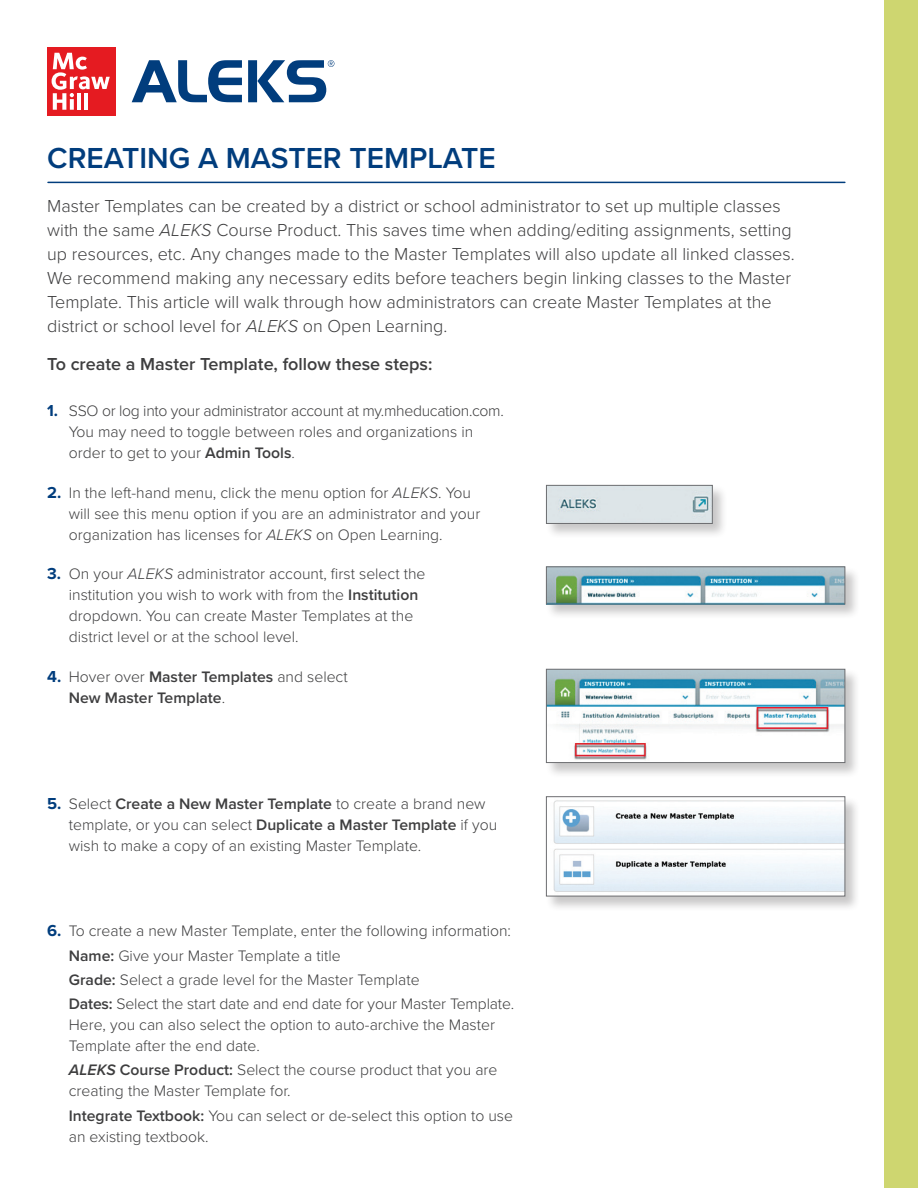
<style>
.page{position:relative;width:918px;height:1188px;background:#fff}
.page>*{position:absolute;margin:0;border:0;box-sizing:border-box;transform-origin:0 0}
.ALEKS-Header_B__H3{font:600 30px "Proxima Nova";color:#013d7d}
.ALEKS-Intro_Copy{font:300 18px/24px "Proxima Nova";color:#3e3e3f}
.ALEKS-Intro_Copy-2{font:600 18px "Proxima Nova";color:#3e3e3f}
.ALEKS-Body_Copy__P{font:300 15.75px/21px "Proxima Nova";color:#3e3e3f}
.t1{font:600 15.75px/21px "Proxima Nova";color:#3e3e3f}
.s1{font-style:italic}
.s2{font-weight:700;font-size:16.5px;color:#013d7d}
.s3{font-weight:600}
.s4{font-weight:300}
.s5{font-weight:600;font-style:italic}
</style>
<div class="page">
<div style="left:47px;top:47px;width:68px;height:68px;background:#e51b21"></div>
<svg style="left:52px;top:53px;width:58px;height:57px"></svg>
<svg style="left:132px;top:60px;width:202px;height:42px"></svg>
<hr style="left:48px;top:182px;width:797px;height:1px;background:#013d7d">
<div style="left:884px;top:0;width:34px;height:1188px;background:#ced670"></div>
<div style="left:546px;top:566px;width:315px;height:54px;background:#231f20;opacity:.25"></div>
<img style="left:548px;top:569px;width:295px;height:33px">
<div style="left:546px;top:567px;width:299px;height:37px;border:1px solid #6c6d70"></div>
<div style="left:546px;top:668px;width:315px;height:111px;background:#231f20;opacity:.25"></div>
<img style="left:548px;top:671px;width:295px;height:90px">
<div style="left:546px;top:669px;width:299px;height:94px;border:1px solid #6c6d70"></div>
<div style="left:546px;top:485px;width:182px;height:55px;background:#231f20;opacity:.25"></div>
<img style="left:548px;top:487px;width:163px;height:35px">
<div style="left:546px;top:485px;width:167px;height:39px;border:1px solid #6c6d70"></div>
<div style="left:546px;top:796px;width:315px;height:116px;background:#231f20;opacity:.25"></div>
<img style="left:548px;top:799px;width:295px;height:95px">
<div style="left:546px;top:796px;width:299px;height:100px;border:1px solid #6c6d70"></div>
<p class="ALEKS-Header_B__H3" style="left:47px;top:136px;width:450px">CREATING A MASTER TEMPLATE</p>
<p class="ALEKS-Intro_Copy" style="left:47px;top:194px;width:749px">Master Templates can be created by a district or school administrator to set up multiple classes with the same <span class="s1">ALEKS</span> Course Product. This saves time when adding/editing assignments, setting up resources, etc. Any changes made to the Master Templates will also update all linked classes.<br>We recommend making any necessary edits before teachers begin linking classes to the Master Template. This article will walk through how administrators can create Master Templates at the district or school level for <span class="s1">ALEKS</span> on Open Learning.</p>
<p class="ALEKS-Intro_Copy-2" style="left:47px;top:351px;width:387px">To create a Master Template, follow these steps:</p>
<p class="ALEKS-Body_Copy__P" style="left:69px;top:400px;width:437px;text-indent:-22px"><span class="s2">1.</span> SSO or log into your administrator account at my.mheducation.com.<br>You may need to toggle between roles and organizations in order to get to your <span class="s3">Admin Tools</span>.</p>
<p class="ALEKS-Body_Copy__P" style="left:69px;top:481px;width:413px;text-indent:-22px"><span class="s2">2.</span> In the left-hand menu, click the menu option for <span class="s1">ALEKS</span>. You will see this menu option if you are an administrator and your organization has licenses for <span class="s1">ALEKS</span> on Open Learning.</p>
<p class="ALEKS-Body_Copy__P" style="left:69px;top:562px;width:358px;text-indent:-22px"><span class="s2">3.</span> On your <span class="s1">ALEKS</span> administrator account, first select the institution you wish to work with from the <span class="s3">Institution </span>dropdown. You can create Master Templates at the district level or at the school level.</p>
<p class="t1" style="left:69px;top:665px;width:280px;text-indent:-22px"><span class="s2">4.</span> <span class="s4">Hover over</span> Master Templates <span class="s4">and select<br></span>New Master Template<span class="s4">.</span></p>
<p class="ALEKS-Body_Copy__P" style="left:69px;top:792px;width:430px;text-indent:-22px"><span class="s2">5.</span> Select <span class="s3">Create a New Master Template</span> to create a brand new template, or you can select <span class="s3">Duplicate a Master Template</span> if you wish to make a copy of an existing Master Template.</p>
<p class="ALEKS-Body_Copy__P" style="left:47px;top:920px;width:465px"><span class="s2">6.</span> To create a new Master Template, enter the following information:</p>
<p class="ALEKS-Body_Copy__P" style="left:69px;top:944px;width:273px"><span class="s3">Name:</span> Give your Master Template a title</p>
<p class="ALEKS-Body_Copy__P" style="left:69px;top:968px;width:352px"><span class="s3">Grade:</span> Select a grade level for the Master Template</p>
<p class="ALEKS-Body_Copy__P" style="left:69px;top:993px;width:447px"><span class="s3">Dates:</span> Select the start date and end date for your Master Template.<br>Here, you can also select the option to auto-archive the Master<br>Template after the end date.</p>
<p class="ALEKS-Body_Copy__P" style="left:69px;top:1059px;width:430px"><span class="s5">ALEKS</span> <span class="s3">Course Product:</span> Select the course product that you are creating the Master Template for.</p>
<p class="ALEKS-Body_Copy__P" style="left:69px;top:1104px;width:446px"><span class="s3">Integrate Textbook:</span> You can select or de-select this option to use an existing textbook.</p>
</div>
